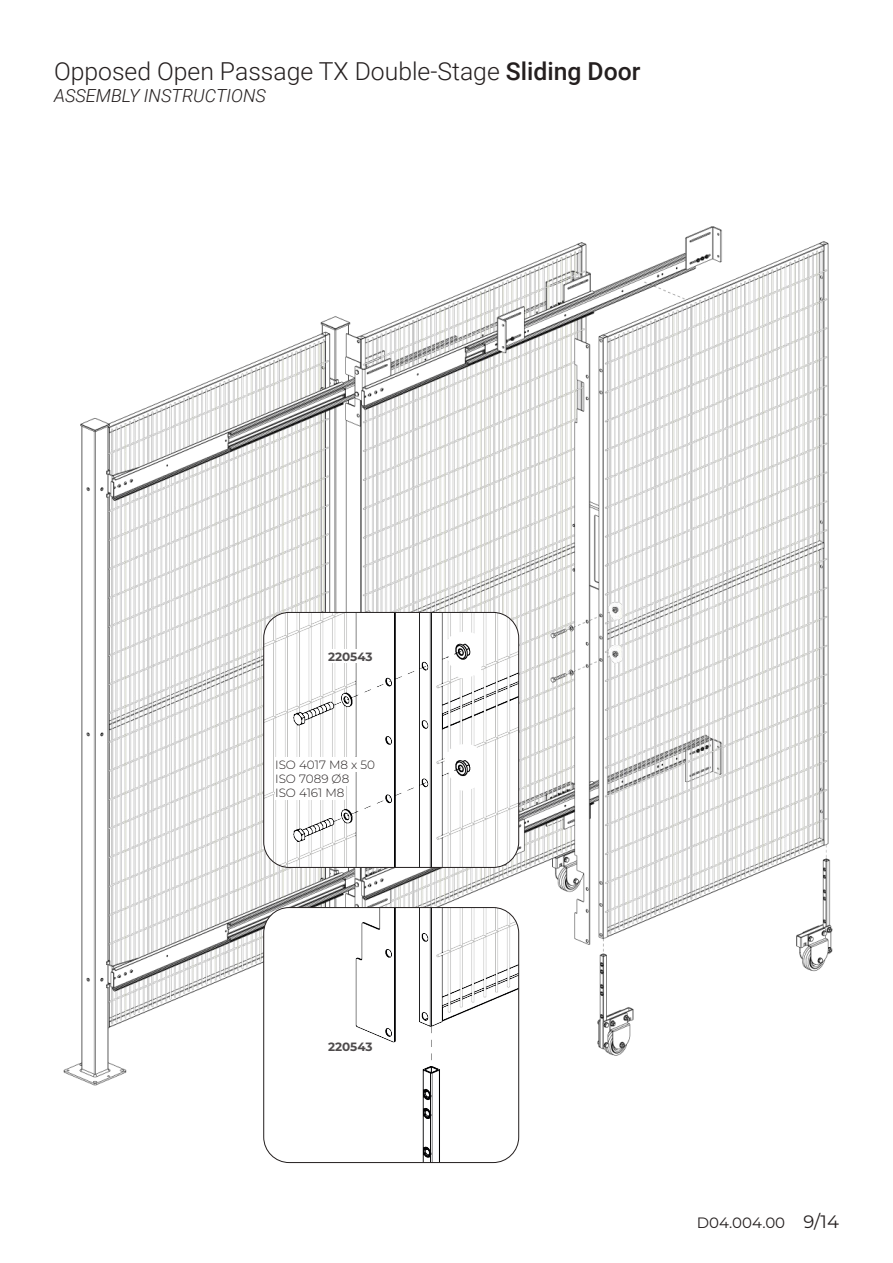
<style>
.page{position:relative;width:893px;height:1263px;background:#fff}
.page>*{position:absolute;margin:0;border:0;box-sizing:border-box;transform-origin:0 0}
.t1{font:300 24.75px "Roboto";color:#241f1f}
.t2{font:italic 300 18px "Roboto";color:#241f1f}
.t3{font:15px "Montserrat";color:#241f1f}
.t4{font:300 12px "Montserrat";color:#241f1f}
.t5{font:700 12px "Montserrat";color:#4e4b4c}
.s1{font-weight:500}
.s2{font-size:18px}
</style>
<div class="page">
<img style="left:63px;top:226px;width:770px;height:867px">
<img style="left:264px;top:612px;width:255px;height:255px">
<div style="left:264px;top:612px;width:255px;height:255px;border:1px solid #241f1f;border-radius:26px"></div>
<img style="left:264px;top:907px;width:255px;height:255px">
<div style="left:264px;top:907px;width:255px;height:255px;border:1px solid #241f1f;border-radius:26px"></div>
<div style="left:275px;top:785px;width:69px;height:15px;background:#fff"></div>
<div style="left:275px;top:771px;width:74px;height:14px;background:#fff"></div>
<div style="left:275px;top:757px;width:100px;height:14px;background:#fff"></div>
<div style="left:327px;top:649px;width:46px;height:13px;background:#fff"></div>
<p class="t1" style="left:54px;top:54px;width:588px">Opposed Open Passage TX Double-Stage <span class="s1">Sliding Door</span></p>
<p class="t2" style="left:54px;top:83px;width:214px">ASSEMBLY INSTRUCTIONS</p>
<p class="t5" style="left:328px;top:648px;width:46px">220543</p>
<p class="t4" style="left:275px;top:756px;width:102px">ISO 4017 M8 x 50</p>
<p class="t4" style="left:275px;top:771px;width:76px">ISO 7089 Ø8</p>
<p class="t4" style="left:275px;top:785px;width:71px">ISO 4161 M8</p>
<p class="t5" style="left:328px;top:1038px;width:46px">220543</p>
<p class="t3" style="left:697px;top:1212px;width:144px">D04.004.00 <span class="s2">9/14</span></p>
</div>
